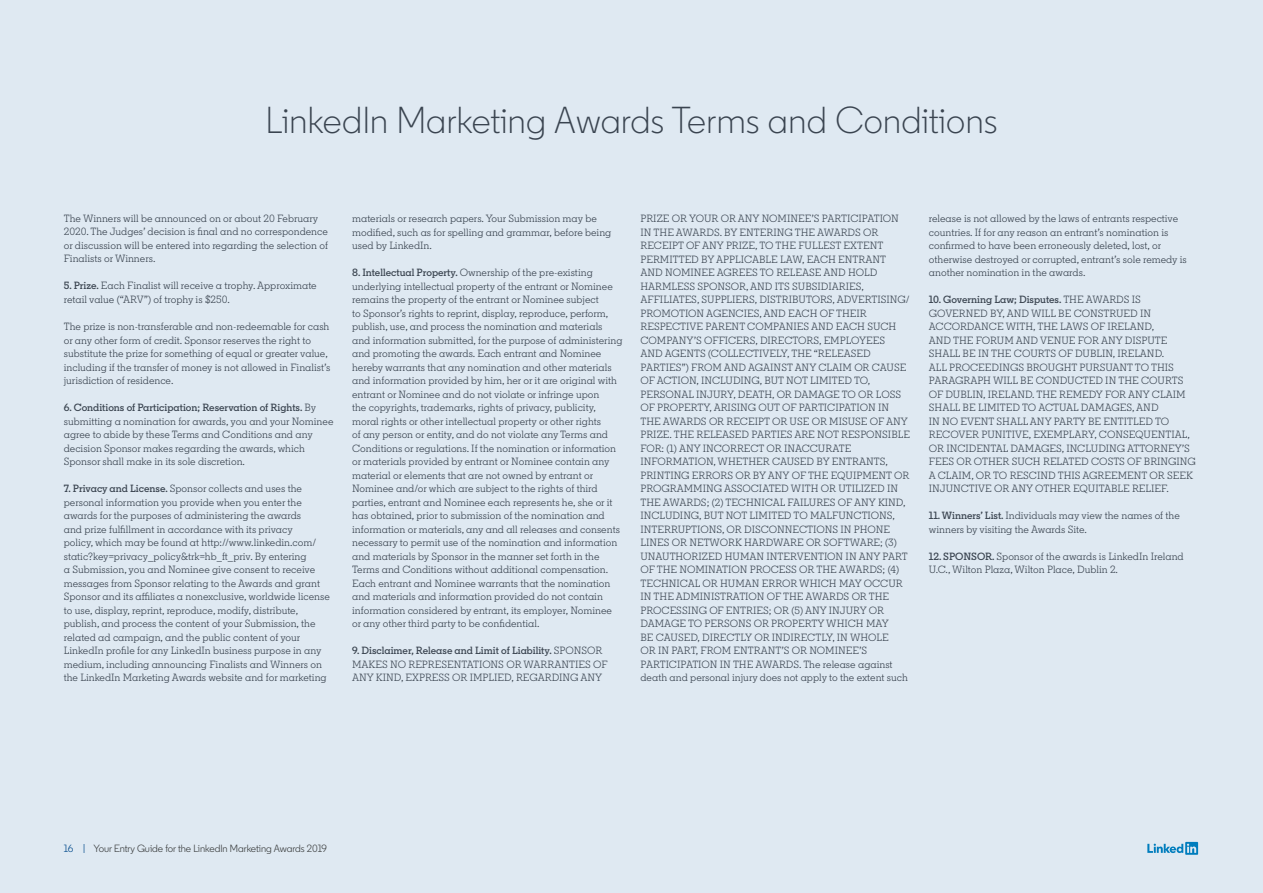
<style>
.page{position:relative;width:1263px;height:893px;background:#dfe9f2}
.page>*{position:absolute;margin:0;border:0;box-sizing:border-box;transform-origin:0 0}
.t1{font:300 37.5px "Community";letter-spacing:.01em;color:#3a4450}
.t2{font:10.5px/13.5px "Community Slab";color:#3a4450}
.t3{font:10.5px "Community";color:#3d4041}
.s1{font-weight:600}
.s2{color:#00488a}
</style>
<div class="page">
<svg style="left:1147px;top:842px;width:51px;height:13px"></svg>
<h1 class="t1" style="left:266px;top:98px;width:733px">LinkedIn Marketing Awards Terms and Conditions</h1>
<p class="t2" style="left:64px;top:212px;width:266px">The Winners will be announced on or about 20 February 2020. The Judges’ decision is final and no correspondence or discussion will be entered into regarding the selection of Finalists or Winners.</p>
<p class="t2" style="left:64px;top:279px;width:254px"><span class="s1">5. Prize.</span> Each Finalist will receive a trophy. Approximate retail value (“ARV”) of trophy is $250.</p>
<p class="t2" style="left:64px;top:320px;width:268px">The prize is non-transferable and non-redeemable for cash or any other form of credit. Sponsor reserves the right to substitute the prize for something of equal or greater value, including if the transfer of money is not allowed in Finalist’s jurisdiction of residence.</p>
<p class="t2" style="left:64px;top:401px;width:271px"><span class="s1">6. Conditions of Participation; Reservation of Rights.</span> By submitting a nomination for awards, you and your Nominee agree to abide by these Terms and Conditions and any decision Sponsor makes regarding the awards, which Sponsor shall make in its sole discretion.</p>
<p class="t2" style="left:64px;top:482px;width:268px"><span class="s1">7. Privacy and License.</span> Sponsor collects and uses the personal information you provide when you enter the awards for the purposes of administering the awards<br>and prize fulfillment in accordance with its privacy<br>policy, which may be found at http://www.linkedin.com/ static?key=privacy_policy&amp;trk=hb_ft_priv. By entering<br>a Submission, you and Nominee give consent to receive messages from Sponsor relating to the Awards and grant Sponsor and its affiliates a nonexclusive, worldwide license to use, display, reprint, reproduce, modify, distribute, publish, and process the content of your Submission, the related ad campaign, and the public content of your LinkedIn profile for any LinkedIn business purpose in any medium, including announcing Finalists and Winners on the LinkedIn Marketing Awards website and for marketing</p>
<p class="t2" style="left:352px;top:212px;width:261px">materials or research papers. Your Submission may be modified, such as for spelling and grammar, before being used by LinkedIn.</p>
<p class="t2" style="left:352px;top:266px;width:272px"><span class="s1">8. Intellectual Property.</span> Ownership of the pre-existing underlying intellectual property of the entrant or Nominee remains the property of the entrant or Nominee subject<br>to Sponsor’s rights to reprint, display, reproduce, perform, publish, use, and process the nomination and materials and information submitted, for the purpose of administering and promoting the awards. Each entrant and Nominee hereby warrants that any nomination and other materials and information provided by him, her or it are original with entrant or Nominee and do not violate or infringe upon<br>the copyrights, trademarks, rights of privacy, publicity, moral rights or other intellectual property or other rights<br>of any person or entity, and do not violate any Terms and Conditions or regulations. If the nomination or information or materials provided by entrant or Nominee contain any material or elements that are not owned by entrant or Nominee and/or which are subject to the rights of third parties, entrant and Nominee each represents he, she or it has obtained, prior to submission of the nomination and information or materials, any and all releases and consents necessary to permit use of the nomination and information and materials by Sponsor in the manner set forth in the Terms and Conditions without additional compensation.<br>Each entrant and Nominee warrants that the nomination and materials and information provided do not contain information considered by entrant, its employer, Nominee or any other third party to be confidential.</p>
<p class="t2" style="left:352px;top:644px;width:257px"><span class="s1">9. Disclaimer, Release and Limit of Liability.</span> SPONSOR<br>MAKES NO REPRESENTATIONS OR WARRANTIES OF<br>ANY KIND, EXPRESS OR IMPLIED, REGARDING ANY</p>
<p class="t2" style="left:640px;top:212px;width:271px">PRIZE OR YOUR OR ANY NOMINEE’S PARTICIPATION IN THE AWARDS. BY ENTERING THE AWARDS OR RECEIPT OF ANY PRIZE, TO THE FULLEST EXTENT PERMITTED BY APPLICABLE LAW, EACH ENTRANT AND NOMINEE AGREES TO RELEASE AND HOLD HARMLESS SPONSOR, AND ITS SUBSIDIARIES, AFFILIATES, SUPPLIERS, DISTRIBUTORS, ADVERTISING/ PROMOTION AGENCIES, AND EACH OF THEIR RESPECTIVE PARENT COMPANIES AND EACH SUCH COMPANY’S OFFICERS, DIRECTORS, EMPLOYEES AND AGENTS (COLLECTIVELY, THE “RELEASED PARTIES”) FROM AND AGAINST ANY CLAIM OR CAUSE OF ACTION, INCLUDING, BUT NOT LIMITED TO, PERSONAL INJURY, DEATH, OR DAMAGE TO OR LOSS OF PROPERTY, ARISING OUT OF PARTICIPATION IN THE AWARDS OR RECEIPT OR USE OR MISUSE OF ANY PRIZE. THE RELEASED PARTIES ARE NOT RESPONSIBLE FOR: (1) ANY INCORRECT OR INACCURATE INFORMATION, WHETHER CAUSED BY ENTRANTS, PRINTING ERRORS OR BY ANY OF THE EQUIPMENT OR PROGRAMMING ASSOCIATED WITH OR UTILIZED IN THE AWARDS; (2) TECHNICAL FAILURES OF ANY KIND, INCLUDING, BUT NOT LIMITED TO MALFUNCTIONS, INTERRUPTIONS, OR DISCONNECTIONS IN PHONE LINES OR NETWORK HARDWARE OR SOFTWARE; (3)<br>UNAUTHORIZED HUMAN INTERVENTION IN ANY PART OF THE NOMINATION PROCESS OR THE AWARDS; (4)<br>TECHNICAL OR HUMAN ERROR WHICH MAY OCCUR IN THE ADMINISTRATION OF THE AWARDS OR THE PROCESSING OF ENTRIES; OR (5) ANY INJURY OR DAMAGE TO PERSONS OR PROPERTY WHICH MAY<br>BE CAUSED, DIRECTLY OR INDIRECTLY, IN WHOLE<br>OR IN PART, FROM ENTRANT’S OR NOMINEE’S PARTICIPATION IN THE AWARDS. The release against death and personal injury does not apply to the extent such</p>
<p class="t2" style="left:929px;top:212px;width:259px">release is not allowed by the laws of entrants respective countries. If for any reason an entrant’s nomination is confirmed to have been erroneously deleted, lost, or otherwise destroyed or corrupted, entrant’s sole remedy is another nomination in the awards.</p>
<p class="t2" style="left:929px;top:293px;width:268px"><span class="s1">10. Governing Law; Disputes.</span> THE AWARDS IS GOVERNED BY, AND WILL BE CONSTRUED IN ACCORDANCE WITH, THE LAWS OF IRELAND,<br>AND THE FORUM AND VENUE FOR ANY DISPUTE SHALL BE IN THE COURTS OF DUBLIN, IRELAND.<br>ALL PROCEEDINGS BROUGHT PURSUANT TO THIS PARAGRAPH WILL BE CONDUCTED IN THE COURTS OF DUBLIN, IRELAND. THE REMEDY FOR ANY CLAIM SHALL BE LIMITED TO ACTUAL DAMAGES, AND<br>IN NO EVENT SHALL ANY PARTY BE ENTITLED TO RECOVER PUNITIVE, EXEMPLARY, CONSEQUENTIAL, OR INCIDENTAL DAMAGES, INCLUDING ATTORNEY’S FEES OR OTHER SUCH RELATED COSTS OF BRINGING A CLAIM, OR TO RESCIND THIS AGREEMENT OR SEEK INJUNCTIVE OR ANY OTHER EQUITABLE RELIEF.</p>
<p class="t2" style="left:929px;top:509px;width:253px"><span class="s1">11. Winners’ List.</span> Individuals may view the names of the winners by visiting the Awards Site.</p>
<p class="t2" style="left:929px;top:549px;width:256px"><span class="s1">12. SPONSOR.</span> Sponsor of the awards is LinkedIn Ireland<br>U.C., Wilton Plaza, Wilton Place, Dublin 2.</p>
<p class="t3" style="left:64px;top:842px;width:265px"><span class="s2">16 |</span> Your Entry Guide for the LinkedIn Marketing Awards 2019</p>
</div>
